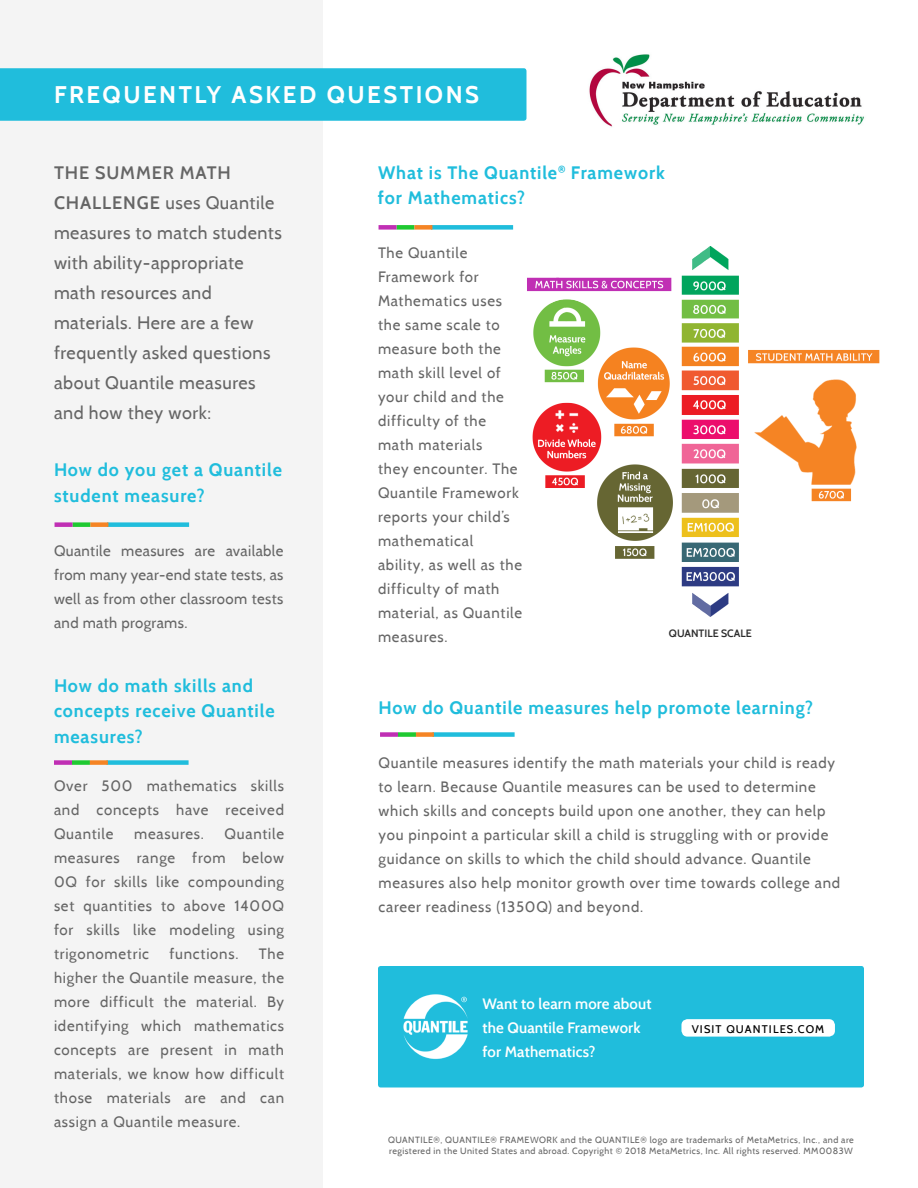
<style>
.page{position:relative;width:918px;height:1188px;background:#fff}
.page>*{position:absolute;margin:0;border:0;box-sizing:border-box;transform-origin:0 0}
.t1{font:700 24px "Cabin";letter-spacing:.105em;color:#fff}
.t2{font:18px/30px "Cabin";letter-spacing:.03em;color:#656565}
.t3{font:700 18px/25.5px "Cabin";letter-spacing:.05em;color:#20bddc}
.t4{font:15px/24px "Cabin";letter-spacing:.05em;color:#656565;text-align:justify}
.t5{font:600 15px/24px "Cabin";letter-spacing:.01em;color:#fff}
.t6{font:500 11.1px "Cabin";letter-spacing:.1em;color:#000}
.t7{font:600 10.65px "Cabin";color:#2c2c2c}
.t8{font:9px/10.8px "Cabin";letter-spacing:.05em;color:#656565}
.s1{font-weight:600}
</style>
<div class="page">
<div style="left:0;top:0;width:323px;height:1188px;background:#f4f4f4"></div>
<div style="left:0;top:68px;width:527px;height:53px;background:#20bddc"></div>
<div style="left:396px;top:225px;width:18px;height:5px;background:#1fc931"></div>
<div style="left:431px;top:225px;width:82px;height:5px;background:#20bddc"></div>
<div style="left:379px;top:225px;width:18px;height:5px;background:#c02fb4"></div>
<div style="left:414px;top:225px;width:18px;height:5px;background:#f58424"></div>
<div style="left:72px;top:522px;width:18px;height:5px;background:#1fc931"></div>
<div style="left:107px;top:522px;width:82px;height:5px;background:#20bddc"></div>
<div style="left:55px;top:522px;width:18px;height:5px;background:#c02fb4"></div>
<div style="left:90px;top:522px;width:18px;height:5px;background:#f58424"></div>
<div style="left:398px;top:732px;width:18px;height:5px;background:#1fc931"></div>
<div style="left:432px;top:732px;width:83px;height:5px;background:#20bddc"></div>
<div style="left:380px;top:732px;width:18px;height:5px;background:#c02fb4"></div>
<div style="left:416px;top:732px;width:18px;height:5px;background:#f58424"></div>
<div style="left:378px;top:966px;width:486px;height:122px;background:#20bddc;border-radius:3px"></div>
<div style="left:681px;top:1019px;width:154px;height:18px;background:#fff;border-radius:6px"></div>
<img style="left:403px;top:994px;width:65px;height:65px">
<img style="left:527px;top:246px;width:353px;height:371px">
<div style="left:72px;top:760px;width:18px;height:5px;background:#1fc931"></div>
<div style="left:106px;top:760px;width:83px;height:5px;background:#20bddc"></div>
<div style="left:54px;top:760px;width:18px;height:5px;background:#c02fb4"></div>
<div style="left:90px;top:760px;width:18px;height:5px;background:#f58424"></div>
<img style="left:589px;top:54px;width:275px;height:73px">
<h1 class="t1" style="left:54px;top:80px;width:427px">FREQUENTLY ASKED QUESTIONS</h1>
<p class="t2" style="left:54px;top:158px;width:230px"><span class="s1">THE SUMMER MATH<br>CHALLENGE</span> uses Quantile measures to match students with ability-appropriate math resources and materials. Here are a few frequently asked questions about Quantile measures and how they work:</p>
<p class="t3" style="left:54px;top:457px;width:230px">How do you get a Quantile student measure?</p>
<p class="t4" style="left:54px;top:538px;width:231px">Quantile measures are available from many year-end state tests, as well as from other classroom tests and math programs.</p>
<p class="t3" style="left:54px;top:673px;width:222px">How do math skills and concepts receive Quantile measures?</p>
<p class="t4" style="left:54px;top:773px;width:232px">Over 500 mathematics skills and concepts have received Quantile</p>
<p class="t4" style="left:54px;top:821px;width:232px;text-indent:171px">Quantile measures range from below 0Q for skills like compounding set quantities to above 1400Q for skills like modeling using trigonometric</p>
<p class="t4" style="left:134px;top:821px;width:71px">measures.</p>
<p class="t4" style="left:54px;top:941px;width:232px;text-indent:205px">The higher the Quantile measure, the more difficult the material. By identifying which mathematics concepts are present in math materials, we know how difficult those materials are and can assign a Quantile measure.</p>
<p class="t4" style="left:170px;top:941px;width:70px">functions.</p>
<p class="t3" style="left:378px;top:160px;width:288px">What is The Quantile<sup>®</sup> Framework for Mathematics?</p>
<p class="t4" style="left:378px;top:241px;width:146px;text-align:left">The Quantile<br>Framework for<br>Mathematics uses the same scale to measure both the math skill level of your child and the difficulty of the math materials<br>they encounter. The<br>Quantile Framework reports your child’s mathematical ability, as well as the difficulty of math material, as Quantile measures.</p>
<p class="t7" style="left:669px;top:626px;width:84px">QUANTILE SCALE</p>
<p class="t3" style="left:379px;top:695px;width:436px">How do Quantile measures help promote learning?</p>
<p class="t4" style="left:379px;top:750px;width:463px;text-align:left">Quantile measures identify the math materials your child is ready to learn. Because Quantile measures can be used to determine which skills and concepts build upon one another, they can help you pinpoint a particular skill a child is struggling with or provide guidance on skills to which the child should advance. Quantile measures also help monitor growth over time towards college and career readiness (1350Q) and beyond.</p>
<p class="t5" style="left:482px;top:992px;width:171px">Want to learn more about the Quantile Framework for Mathematics?</p>
<p class="t6" style="left:692px;top:1022px;width:134px">VISIT QUANTILES.COM</p>
<p class="t8" style="left:388px;top:1134px;width:467px">QUANTILE®, QUANTILE® FRAMEWORK and the QUANTILE® logo are trademarks of MetaMetrics, Inc., and are registered in the United States and abroad. Copyright © 2018 MetaMetrics, Inc. All rights reserved. MM0083W</p>
</div>
